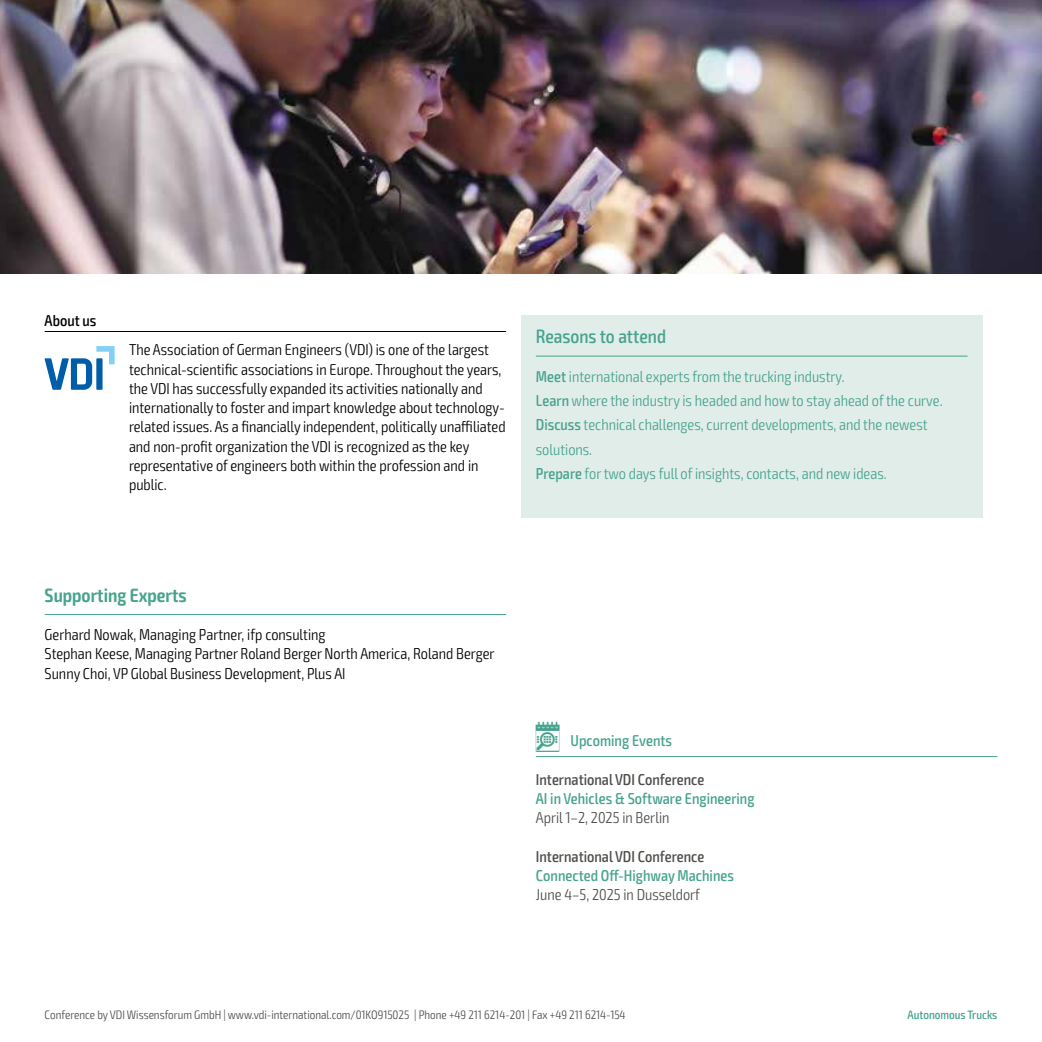
<style>
.page{position:relative;width:1042px;height:1042px;background:#fff}
.page>*{position:absolute;margin:0;border:0;box-sizing:border-box;transform-origin:0 0}
.t1{font:600 condensed 19.25px "Exo 2";color:#47a38e}
.t2{font:500 condensed 19.25px "Exo 2";color:#47a38e}
.t3{font:300 condensed 15.75px/19.2px "Exo 2";color:#000}
.t4{font:300 condensed 15.75px/24.2px "Exo 2";color:#47a38e}
.t5{font:500 condensed 15.75px "Exo 2";color:#47a38e}
.t6{font:500 condensed 15.75px "Exo 2";color:#4f4e4b}
.t7{font:300 condensed 15.75px "Exo 2";color:#4f4e4b}
.t8{font:500 condensed 15.75px "Exo 2";color:#000}
.t9{font:300 condensed 12.25px "Exo 2";color:#4f4e4b}
.t10{font:500 condensed 12.25px "Exo 2";color:#47a38e}
.s1{font-weight:500}
.s2{font-family:"VDI Iconset S4 A Regular";font-weight:400;font-stretch:normal;font-size:14px}
</style>
<div class="page">
<div style="left:521px;top:315px;width:461px;height:203px;background:#e1ede9"></div>
<hr style="left:536px;top:356px;width:431px;height:1px;background:#47a38e">
<img style="left:0;top:0;width:1042px;height:274px">
<svg style="left:45px;top:346px;width:69px;height:44px"></svg>
<hr style="left:45px;top:331px;width:461px;height:1px;background:#000">
<hr style="left:536px;top:756px;width:461px;height:1px;background:#47a38e">
<hr style="left:45px;top:614px;width:461px;height:1px;background:#47a38e">
<p class="t8" style="left:45px;top:311px;width:53px">About us</p>
<p class="t3" style="left:129px;top:341px;width:378px">The Association of German Engineers (VDI) is one of the largest technical-scientific associations in Europe. Throughout the years, the VDI has successfully expanded its activities nationally and internationally to foster and impart knowledge about technology&shy;related issues. As a financially independent, politically unaffiliated and non-profit organization the VDI is recognized as the key representative of engineers both within the profession and in public.</p>
<p class="t2" style="left:536px;top:325px;width:132px">Reasons to attend</p>
<p class="t4" style="left:536px;top:365px;width:408px"><span class="s1">Meet</span> international experts from the trucking industry.<br><span class="s1">Learn</span> where the industry is headed and how to stay ahead of the curve.<br><span class="s1">Discuss</span> technical challenges, current developments, and the newest solutions.<br><span class="s1">Prepare</span> for two days full of insights, contacts, and new ideas.</p>
<p class="t1" style="left:45px;top:583px;width:144px">Supporting Experts</p>
<p class="t3" style="left:45px;top:625px;width:451px">Gerhard Nowak, Managing Partner, ifp consulting<br>Stephan Keese, Managing Partner Roland Berger North America, Roland Berger<br>Sunny Choi, VP Global Business Development, Plus AI</p>
<p class="t5" style="left:536px;top:731px;width:138px"><span class="s2">O</span> Upcoming Events</p>
<p class="t6" style="left:536px;top:770px;width:170px">International VDI Conference</p>
<p class="t5" style="left:536px;top:789px;width:220px">AI in Vehicles &amp; Software Engineering</p>
<p class="t7" style="left:536px;top:808px;width:135px">April 1–2, 2025 in Berlin</p>
<p class="t6" style="left:536px;top:847px;width:170px">International VDI Conference</p>
<p class="t5" style="left:536px;top:866px;width:200px">Connected Off-Highway Machines</p>
<p class="t7" style="left:536px;top:885px;width:166px">June 4–5, 2025 in Dusseldorf</p>
<p class="t9" style="left:45px;top:1007px;width:582px">Conference by VDI Wissensforum GmbH | www.vdi-international.com/01KO915025 | Phone +49 211 6214-201 | Fax +49 211 6214-154</p>
<p class="t10" style="left:907px;top:1007px;width:91px">Autonomous Trucks</p>
</div>
